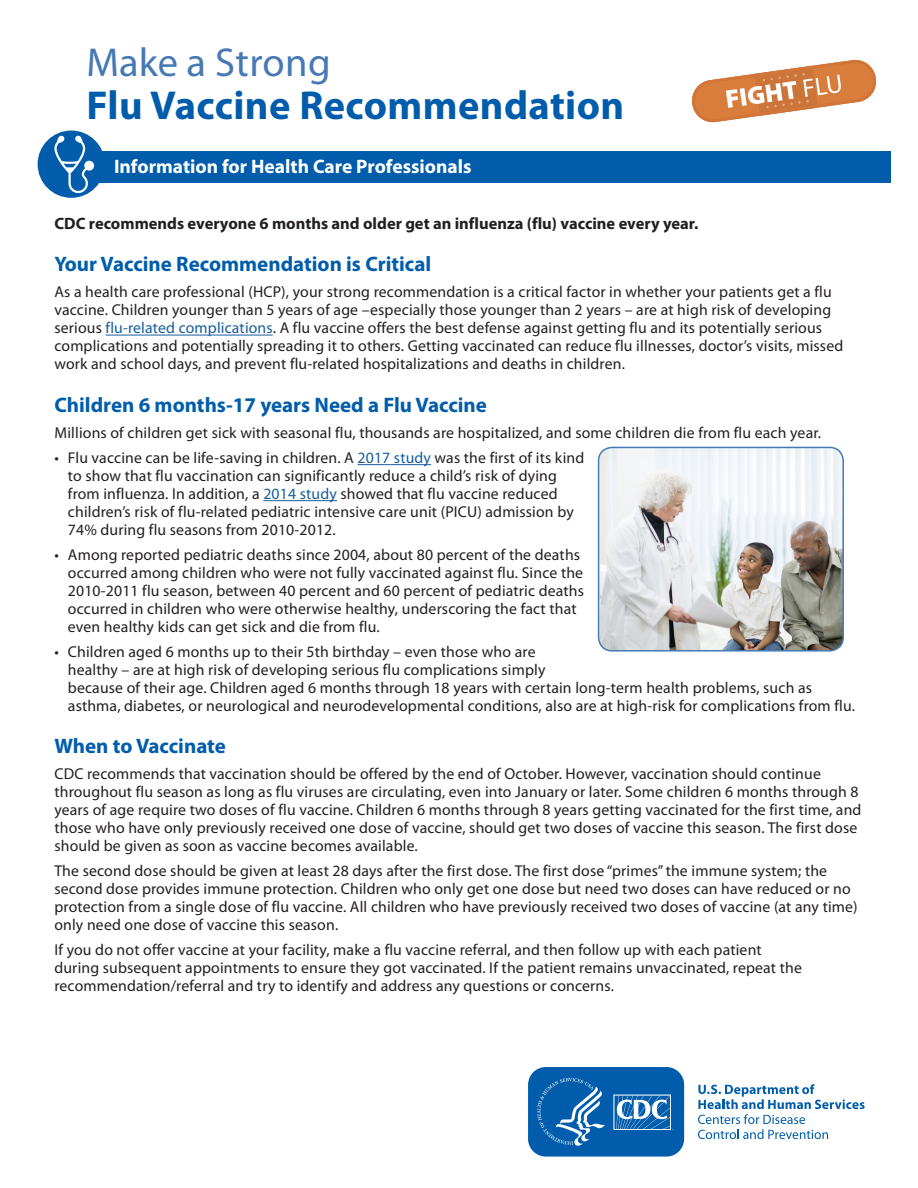
<style>
.page{position:relative;width:918px;height:1188px;background:#fff}
.page>*{position:absolute;margin:0;border:0;box-sizing:border-box;transform-origin:0 0}
.t1{font:700 40.5px/43.5px "Myriad Pro";letter-spacing:.01em;color:#015dab}
.t2{font:700 21px "Myriad Pro";color:#015dab}
.t3{font:700 19.5px "Myriad Pro";color:#fff}
.t4{font:700 16.5px "Myriad Pro";color:#231f20}
.t5{font:15.75px/18px "Myriad Pro";letter-spacing:.01em;color:#231f20}
.s1{font-weight:400;color:#4679b4}
.s2{color:#175d9e}
</style>
<div class="page">
<div style="left:38px;top:131px;width:67px;height:67px;background:#015dab;border-radius:50%"></div>
<div style="left:86px;top:151px;width:805px;height:31px;background:#015dab"></div>
<svg style="left:692px;top:59px;width:185px;height:64px"></svg>
<svg style="left:54px;top:135px;width:40px;height:58px"></svg>
<svg style="left:698px;top:1084px;width:167px;height:55px"></svg>
<svg style="left:528px;top:1067px;width:157px;height:90px;background:#2272b6"></svg>
<hr style="left:106px;top:335px;width:167px;height:1px;background:#175d9e">
<hr style="left:358px;top:464px;width:73px;height:1px;background:#175d9e">
<hr style="left:263px;top:500px;width:74px;height:1px;background:#175d9e">
<img style="left:600px;top:447px;width:242px;height:203px">
<div style="left:598px;top:447px;width:246px;height:205px;border:2px solid #4679b4;border-radius:14px"></div>
<p class="t1" style="left:86px;top:41px;width:539px"><span class="s1">Make a Strong<br></span>Flu Vaccine Recommendation</p>
<p class="t3" style="left:114px;top:156px;width:359px">Information for Health Care Professionals</p>
<p class="t4" style="left:54px;top:214px;width:645px">CDC recommends everyone 6 months and older get an influenza (flu) vaccine every year.</p>
<p class="t2" style="left:54px;top:253px;width:378px">Your Vaccine Recommendation is Critical</p>
<p class="t5" style="left:54px;top:284px;width:790px">As a health care professional (HCP), your strong recommendation is a critical factor in whether your patients get a flu vaccine. Children younger than 5 years of age –especially those younger than 2 years – are at high risk of developing serious <span class="s2">flu-related complications</span>. A flu vaccine offers the best defense against getting flu and its potentially serious complications and potentially spreading it to others. Getting vaccinated can reduce flu illnesses, doctor’s visits, missed work and school days, and prevent flu-related hospitalizations and deaths in children.</p>
<p class="t2" style="left:54px;top:393px;width:434px">Children 6 months-17 years Need a Flu Vaccine</p>
<p class="t5" style="left:54px;top:424px;width:768px">Millions of children get sick with seasonal flu, thousands are hospitalized, and some children die from flu each year.</p>
<p class="t5" style="left:68px;top:449px;width:518px;text-indent:-13px">• Flu vaccine can be life-saving in children. A <span class="s2">2017 study</span> was the first of its kind to show that flu vaccination can significantly reduce a child’s risk of dying from influenza. In addition, a <span class="s2">2014 study</span> showed that flu vaccine reduced children’s risk of flu-related pediatric intensive care unit (PICU) admission by 74% during flu seasons from 2010-2012.</p>
<p class="t5" style="left:68px;top:546px;width:518px;text-indent:-13px">• Among reported pediatric deaths since 2004, about 80 percent of the deaths occurred among children who were not fully vaccinated against flu. Since the 2010-2011 flu season, between 40 percent and 60 percent of pediatric deaths occurred in children who were otherwise healthy, underscoring the fact that even healthy kids can get sick and die from flu.</p>
<p class="t5" style="left:54px;top:643px;width:6px">•</p>
<p class="t5" style="left:68px;top:643px;width:469px">Children aged 6 months up to their 5th birthday – even those who are</p>
<p class="t5" style="left:68px;top:661px;width:789px">healthy – are at high risk of developing serious flu complications simply<br>because of their age. Children aged 6 months through 18 years with certain long-term health problems, such as asthma, diabetes, or neurological and neurodevelopmental conditions, also are at high-risk for complications from flu.</p>
<p class="t2" style="left:54px;top:734px;width:173px">When to Vaccinate</p>
<p class="t5" style="left:54px;top:765px;width:809px">CDC recommends that vaccination should be offered by the end of October. However, vaccination should continue throughout flu season as long as flu viruses are circulating, even into January or later. Some children 6 months through 8 years of age require two doses of flu vaccine. Children 6 months through 8 years getting vaccinated for the first time, and those who have only previously received one dose of vaccine, should get two doses of vaccine this season. The first dose should be given as soon as vaccine becomes available.</p>
<p class="t5" style="left:54px;top:862px;width:805px">The second dose should be given at least 28 days after the first dose. The first dose “primes” the immune system; the second dose provides immune protection. Children who only get one dose but need two doses can have reduced or no protection from a single dose of flu vaccine. All children who have previously received two doses of vaccine (at any time) only need one dose of vaccine this season.</p>
<p class="t5" style="left:54px;top:941px;width:749px">If you do not offer vaccine at your facility, make a flu vaccine referral, and then follow up with each patient during subsequent appointments to ensure they got vaccinated. If the patient remains unvaccinated, repeat the recommendation/referral and try to identify and address any questions or concerns.</p>
</div>
